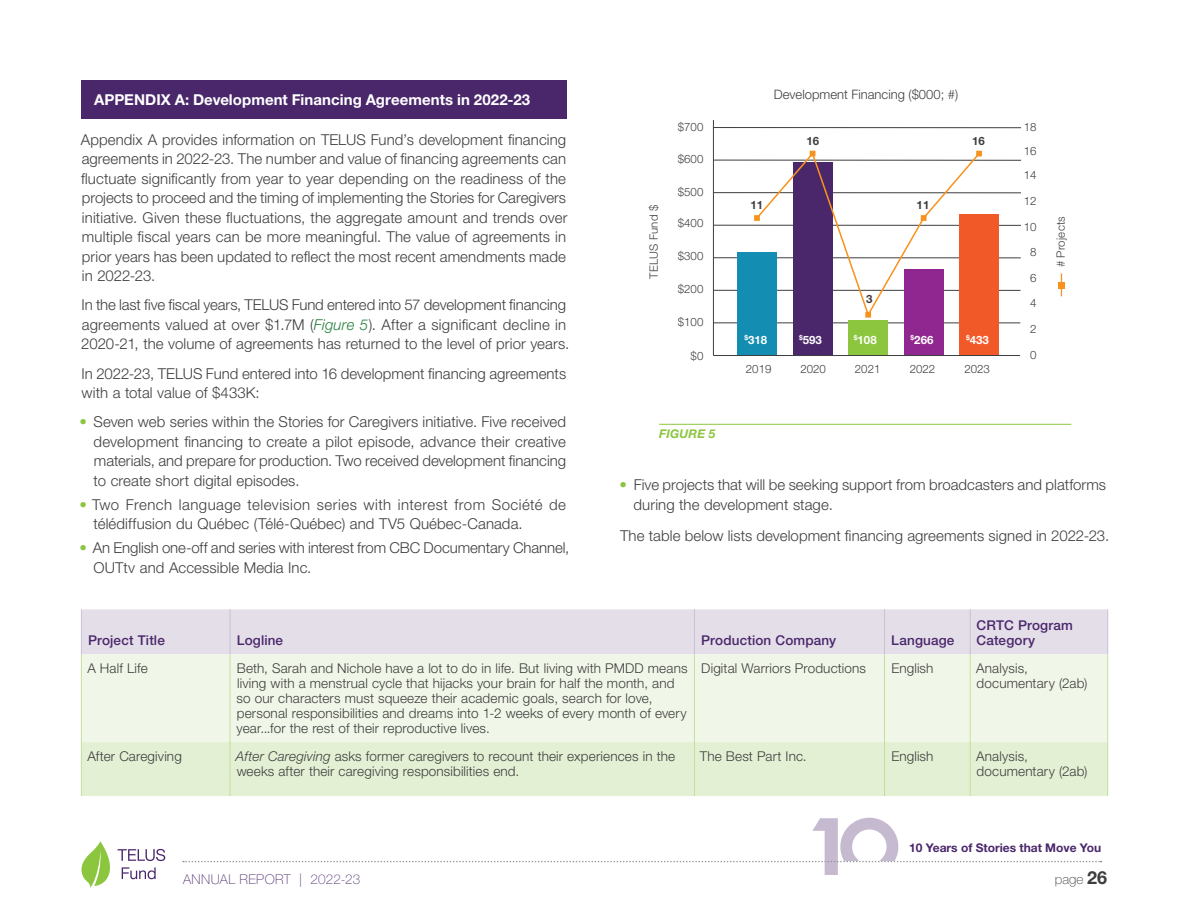
<style>
.page{position:relative;width:1188px;height:918px;background:#fff}
.page>*{position:absolute;margin:0;border:0;box-sizing:border-box;transform-origin:0 0}
.Body{font:300 15px/19.5px "Helvetica Neue LT Std";letter-spacing:.005em;color:#3e3e3f}
.Subhead_Level_1_Appendices{font:700 15px "Helvetica Neue LT Std";letter-spacing:.005em;color:#fff}
.Appx_Table_Body{font:300 13.5px/15px "Helvetica Neue LT Std";letter-spacing:.01em;color:#3e3e3f}
.Appx_Table_ColumnHeader{font:500 13.5px/15px "Helvetica Neue LT Std";letter-spacing:.01em;color:#4a276b}
.t1{font:100 13.5px "Helvetica Neue LT Std";letter-spacing:.03em;color:#573775}
.t2{font:100 13.5px "Helvetica Neue LT Std";color:#3e3e3f}
.t3{font:300 13.05px "Helvetica Neue LT Std";color:#3e3e3f}
.t4{font:700 12px "Helvetica Neue LT Std";color:#4a276b}
.t5{font:italic 700 12px "Helvetica Neue LT Std";letter-spacing:.02em;color:#8bc63e}
.t6{font:300 11.55px "Helvetica Neue LT Std";color:#3e3e3f}
.t7{font:700 11.55px "Helvetica Neue LT Std";color:#fff}
.t8{font:700 11.55px "Helvetica Neue LT Std";color:#3e3e3f}
.s1{font-style:italic;color:#26803e}
.s2{color:#8bc63e}
.s3{font-style:italic}
.s4{font-weight:700;font-size:18px}
</style>
<div class="page">
<hr style="left:713px;top:323px;width:307px;height:1px;background:#3e3e3f">
<hr style="left:713px;top:290px;width:308px;height:1px;background:#3e3e3f">
<hr style="left:713px;top:257px;width:308px;height:1px;background:#3e3e3f">
<hr style="left:713px;top:225px;width:308px;height:1px;background:#3e3e3f">
<hr style="left:713px;top:192px;width:308px;height:1px;background:#3e3e3f">
<hr style="left:713px;top:160px;width:308px;height:1px;background:#3e3e3f">
<hr style="left:713px;top:120px;width:1px;height:236px;background:#3e3e3f">
<div style="left:737px;top:252px;width:40px;height:104px;background:#148db2"></div>
<div style="left:793px;top:162px;width:40px;height:194px;background:#4a276b"></div>
<div style="left:848px;top:320px;width:40px;height:36px;background:#8bc63e"></div>
<div style="left:904px;top:269px;width:40px;height:87px;background:#90268f"></div>
<div style="left:959px;top:214px;width:40px;height:142px;background:#f15929"></div>
<hr style="left:713px;top:355px;width:307px;height:1px;background:#3e3e3f">
<hr style="left:713px;top:127px;width:308px;height:1px;background:#3e3e3f">
<svg style="left:754px;top:151px;width:228px;height:167px"></svg>
<svg style="left:1061px;top:273px;width:1px;height:23px"></svg>
<div style="left:1058px;top:282px;width:7px;height:7px;background:#f7931d"></div>
<div style="left:81px;top:81px;width:486px;height:38px;background:#4a276b"></div>
<hr style="left:659px;top:424px;width:412px;height:1px;background:#8bc63e">
<div style="left:82px;top:609px;width:1025px;height:45px;background:#e3dee8"></div>
<div style="left:82px;top:654px;width:1025px;height:88px;background:#f1f7e8"></div>
<div style="left:82px;top:742px;width:1025px;height:54px;background:#e4f0d4"></div>
<hr style="left:230px;top:654px;width:1px;height:88px;background:#c4df9b">
<hr style="left:694px;top:654px;width:1px;height:88px;background:#c4df9b">
<hr style="left:884px;top:654px;width:1px;height:88px;background:#c4df9b">
<hr style="left:970px;top:654px;width:1px;height:88px;background:#c4df9b">
<hr style="left:1107px;top:654px;width:1px;height:88px;background:#c4df9b">
<hr style="left:230px;top:742px;width:1px;height:54px;background:#c4df9b">
<hr style="left:694px;top:742px;width:1px;height:54px;background:#c4df9b">
<hr style="left:884px;top:742px;width:1px;height:54px;background:#c4df9b">
<hr style="left:970px;top:742px;width:1px;height:54px;background:#c4df9b">
<hr style="left:1107px;top:742px;width:1px;height:54px;background:#c4df9b">
<hr style="left:230px;top:609px;width:1px;height:45px;background:#cac1d3">
<hr style="left:694px;top:609px;width:1px;height:45px;background:#cac1d3">
<hr style="left:884px;top:609px;width:1px;height:45px;background:#cac1d3">
<hr style="left:970px;top:609px;width:1px;height:45px;background:#cac1d3">
<hr style="left:1107px;top:609px;width:1px;height:45px;background:#cac1d3">
<hr style="left:81px;top:609px;width:1px;height:45px;background:#cac1d3">
<hr style="left:81px;top:654px;width:1px;height:88px;background:#c4df9b">
<hr style="left:81px;top:742px;width:1px;height:54px;background:#c4df9b">
<svg style="left:183px;top:818px;width:919px;height:57px"></svg>
<svg style="left:81px;top:841px;width:84px;height:47px"></svg>
<p class="Subhead_Level_1_Appendices" style="left:94px;top:90px;width:438px">APPENDIX A: Development Financing Agreements in 2022-23</p>
<p class="Body" style="left:81px;top:129px;width:488px;text-align:justify">Appendix A provides information on TELUS Fund’s development financing agreements in 2022-23. The number and value of financing agreements can fluctuate significantly from year to year depending on the readiness of the projects to proceed and the timing of implementing the Stories for Caregivers initiative. Given these fluctuations, the aggregate amount and trends over multiple fiscal years can be more meaningful. The value of agreements in prior years has been updated to reflect the most recent amendments made in 2022-23.</p>
<p class="Body" style="left:81px;top:295px;width:490px">In the last five fiscal years, TELUS Fund entered into 57 development financing agreements valued at over $1.7M (<span class="s1">Figure 5</span>). After a significant decline in<br>2020-21, the volume of agreements has returned to the level of prior years.</p>
<p class="Body" style="left:82px;top:363px;width:486px">In 2022-23, TELUS Fund entered into 16 development financing agreements with a total value of $433K:</p>
<p class="Body" style="left:94px;top:412px;width:474px;text-align:justify;text-indent:-14px"><span class="s2">•</span> Seven web series within the Stories for Caregivers initiative. Five received development financing to create a pilot episode, advance their creative materials, and prepare for production. Two received development financing to create short digital episodes.</p>
<p class="Body" style="left:94px;top:494px;width:474px;text-indent:-14px"><span class="s2">•</span> Two French language television series with interest from Société de télédiffusion du Québec (Télé-Québec) and TV5 Québec-Canada.</p>
<p class="Body" style="left:93px;top:538px;width:478px;text-indent:-14px"><span class="s2">•</span> An English one-off and series with interest from CBC Documentary Channel,<br>OUTtv and Accessible Media Inc.</p>
<p class="t6" style="left:678px;top:120px;width:27px">$700</p>
<p class="t6" style="left:678px;top:152px;width:27px">$600</p>
<p class="t6" style="left:647px;top:279px;width:75px;rotate:-90deg">TELUS Fund $</p>
<p class="t6" style="left:678px;top:185px;width:27px">$500</p>
<p class="t6" style="left:678px;top:216px;width:27px">$400</p>
<p class="t6" style="left:678px;top:249px;width:27px">$300</p>
<p class="t6" style="left:678px;top:282px;width:27px">$200</p>
<p class="t6" style="left:678px;top:315px;width:27px">$100</p>
<p class="t6" style="left:691px;top:349px;width:14px">$0</p>
<p class="t5" style="left:659px;top:426px;width:58px">FIGURE 5</p>
<p class="t3" style="left:774px;top:86px;width:186px">Development Financing ($000; #)</p>
<p class="t8" style="left:807px;top:134px;width:14px">16</p>
<p class="t8" style="left:972px;top:134px;width:14px">16</p>
<p class="t8" style="left:750px;top:197px;width:14px">11</p>
<p class="t8" style="left:917px;top:197px;width:14px">11</p>
<p class="t8" style="left:866px;top:292px;width:8px">3</p>
<p class="t7" style="left:744px;top:332px;width:24px"><sup>$</sup>318</p>
<p class="t7" style="left:799px;top:332px;width:24px"><sup>$</sup>593</p>
<p class="t7" style="left:854px;top:332px;width:24px"><sup>$</sup>108</p>
<p class="t7" style="left:911px;top:332px;width:24px"><sup>$</sup>266</p>
<p class="t7" style="left:966px;top:332px;width:24px"><sup>$</sup>433</p>
<p class="t6" style="left:746px;top:362px;width:27px">2019</p>
<p class="t6" style="left:800px;top:362px;width:27px">2020</p>
<p class="t6" style="left:855px;top:362px;width:27px">2021</p>
<p class="t6" style="left:910px;top:362px;width:27px">2022</p>
<p class="t6" style="left:964px;top:362px;width:27px">2023</p>
<p class="t6" style="left:1024px;top:120px;width:14px">18</p>
<p class="t6" style="left:1024px;top:144px;width:14px">16</p>
<p class="t6" style="left:1024px;top:168px;width:14px">14</p>
<p class="t6" style="left:1024px;top:194px;width:14px">12</p>
<p class="t6" style="left:1024px;top:219px;width:14px">10</p>
<p class="t6" style="left:1030px;top:245px;width:8px">8</p>
<p class="t6" style="left:1030px;top:271px;width:8px">6</p>
<p class="t6" style="left:1030px;top:296px;width:8px">4</p>
<p class="t6" style="left:1030px;top:322px;width:8px">2</p>
<p class="t6" style="left:1030px;top:347px;width:8px">0</p>
<p class="t6" style="left:1054px;top:267px;width:53px;rotate:-90deg"># Projects</p>
<p class="Body" style="left:634px;top:475px;width:474px;text-indent:-14px"><span class="s2">•</span> Five projects that will be seeking support from broadcasters and platforms during the development stage.</p>
<p class="Body" style="left:620px;top:526px;width:491px">The table below lists development financing agreements signed in 2022-23.</p>
<p class="Appx_Table_ColumnHeader" style="left:88px;top:633px;width:78px">Project Title</p>
<p class="Appx_Table_ColumnHeader" style="left:237px;top:633px;width:48px">Logline</p>
<p class="Appx_Table_ColumnHeader" style="left:701px;top:633px;width:137px">Production Company</p>
<p class="Appx_Table_ColumnHeader" style="left:891px;top:633px;width:65px">Language</p>
<p class="Appx_Table_ColumnHeader" style="left:977px;top:618px;width:98px">CRTC Program<br>Category</p>
<p class="Appx_Table_Body" style="left:87px;top:660px;width:62px">A Half Life</p>
<p class="Appx_Table_Body" style="left:237px;top:660px;width:452px">Beth, Sarah and Nichole have a lot to do in life. But living with PMDD means living with a menstrual cycle that hijacks your brain for half the month, and so our characters must squeeze their academic goals, search for love, personal responsibilities and dreams into 1-2 weeks of every month of every year...for the rest of their reproductive lives.</p>
<p class="Appx_Table_Body" style="left:701px;top:660px;width:166px">Digital Warriors Productions</p>
<p class="Appx_Table_Body" style="left:891px;top:660px;width:44px">English</p>
<p class="Appx_Table_Body" style="left:976px;top:660px;width:113px">Analysis, documentary (2ab)</p>
<p class="Appx_Table_Body" style="left:87px;top:748px;width:96px">After Caregiving</p>
<p class="Appx_Table_Body" style="left:236px;top:748px;width:441px"><span class="s3">After Caregiving</span> asks former caregivers to recount their experiences in the weeks after their caregiving responsibilities end.</p>
<p class="Appx_Table_Body" style="left:700px;top:748px;width:109px">The Best Part Inc.</p>
<p class="Appx_Table_Body" style="left:891px;top:748px;width:44px">English</p>
<p class="Appx_Table_Body" style="left:976px;top:748px;width:113px">Analysis, documentary (2ab)</p>
<p class="t4" style="left:909px;top:840px;width:194px">10 Years of Stories that Move You</p>
<p class="t1" style="left:183px;top:871px;width:179px">ANNUAL REPORT | 2022-23</p>
<p class="t2" style="left:1055px;top:871px;width:54px">page <span class="s4">26</span></p>
</div>
